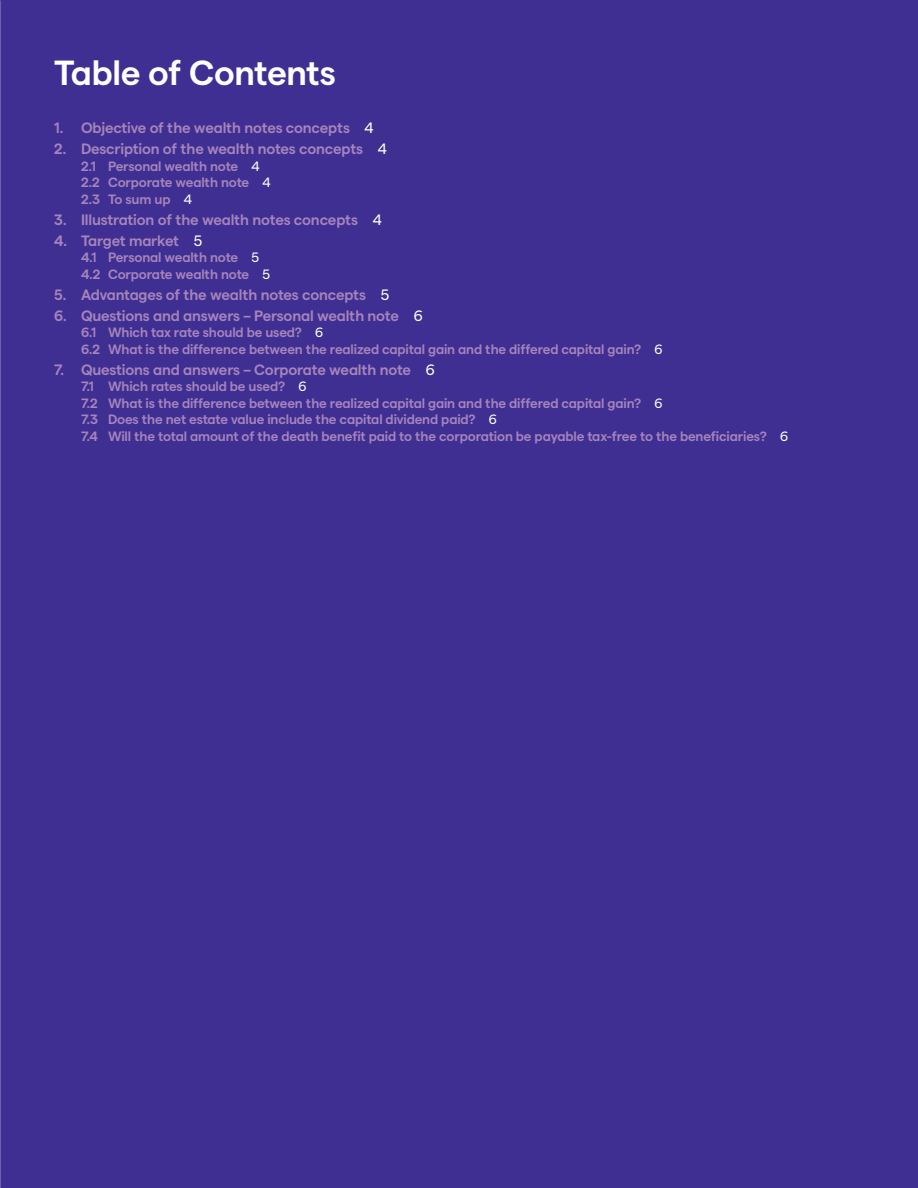
<style>
.page{position:relative;width:918px;height:1188px;background:#402f92}
.page>*{position:absolute;margin:0;border:0;box-sizing:border-box;transform-origin:0 0}
.t1{font:700 34.8px "Matter Beneva Semi";letter-spacing:-.01em;color:#fff}
.t2{font:700 15px "Matter Beneva Semi";letter-spacing:-.01em;color:#a684bc}
.t3{font:700 13.5px/16.5px "Matter Beneva Semi";letter-spacing:-.01em;color:#a684bc}
.s1{font-family:"Matter Beneva Regular";font-weight:400;color:#fff}
</style>
<div class="page">
<h1 class="t1" style="left:54px;top:48px;width:284px">Table of Contents</h1>
<p class="t2" style="left:54px;top:117px;width:321px">1. Objective of the wealth notes concepts <span class="s1">4</span></p>
<p class="t2" style="left:54px;top:138px;width:335px">2. Description of the wealth notes concepts <span class="s1">4</span></p>
<p class="t3" style="left:81px;top:157px;width:191px">2.1 Personal wealth note <span class="s1">4<br></span>2.2 Corporate wealth note <span class="s1">4<br></span>2.3 To sum up <span class="s1">4</span></p>
<p class="t2" style="left:54px;top:209px;width:329px">3. Illustration of the wealth notes concepts <span class="s1">4</span></p>
<p class="t2" style="left:54px;top:230px;width:150px">4. Target market <span class="s1">5</span></p>
<p class="t3" style="left:81px;top:248px;width:191px">4.1 Personal wealth note <span class="s1">5<br></span>4.2 Corporate wealth note <span class="s1">5</span></p>
<p class="t2" style="left:54px;top:284px;width:337px">5. Advantages of the wealth notes concepts <span class="s1">5</span></p>
<p class="t2" style="left:54px;top:305px;width:370px">6. Questions and answers – Personal wealth note <span class="s1">6</span></p>
<p class="t3" style="left:81px;top:323px;width:583px">6.1 Which tax rate should be used? <span class="s1">6<br></span>6.2 What is the difference between the realized capital gain and the differed capital gain? <span class="s1">6</span></p>
<p class="t2" style="left:54px;top:359px;width:382px">7. Questions and answers – Corporate wealth note <span class="s1">6</span></p>
<p class="t3" style="left:81px;top:377px;width:709px">7.1 Which rates should be used? <span class="s1">6<br></span>7.2 What is the difference between the realized capital gain and the differed capital gain? <span class="s1">6<br></span>7.3 Does the net estate value include the capital dividend paid? <span class="s1">6<br></span>7.4 Will the total amount of the death benefit paid to the corporation be payable tax-free to the beneficiaries? <span class="s1">6</span></p>
</div>
